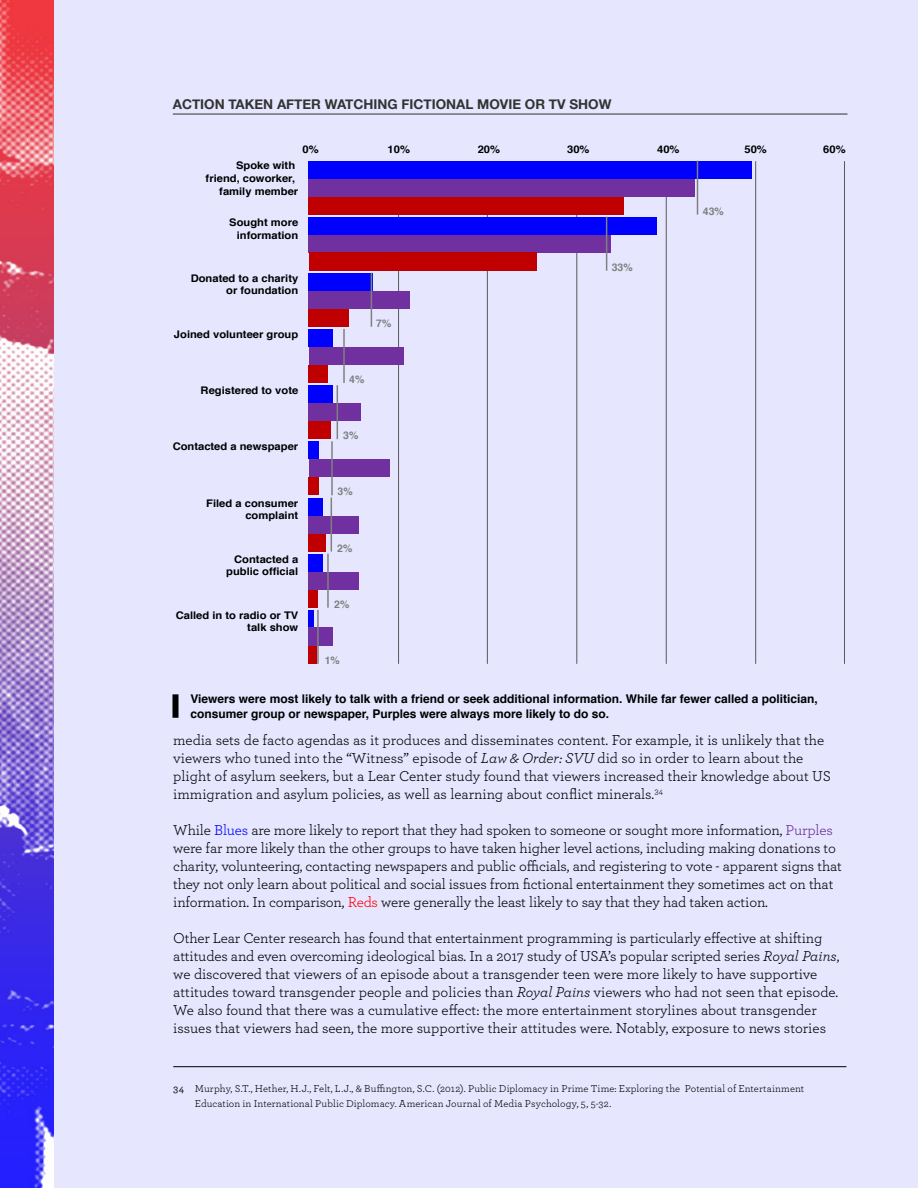
<style>
.page{position:relative;width:918px;height:1188px;background:#e6e6ff}
.page>*{position:absolute;margin:0;border:0;box-sizing:border-box;transform-origin:0 0}
.PCC_Body{font:15px/18px "Archer";letter-spacing:-.01em;color:#000}
.PCC_Chart_Title{font:700 13.5px "Helvetica Neue";color:#333}
.PCC_Caption{font:700 12px/14.4px "Helvetica";color:#000}
.t1{font:700 10.5px/12.6px "Helvetica";color:#000;text-align:right;scale:1.07 1}
.t2{font:10.5px/15px "Archer";letter-spacing:.005em;color:#000}
.t3{font:700 10.5px "Helvetica";color:#808080}
.s1{font-style:italic}
.s2{color:#00f}
.s3{color:#662d91}
.s4{color:#f00}
.s5{font-weight:500}
</style>
<div class="page">
<img style="left:0;top:0;width:54px;height:1188px">
<hr style="left:173px;top:1066px;width:673px;height:1px;background:#000">
<hr style="left:173px;top:114px;width:674px;height:1px;background:#333">
<div style="left:172px;top:694px;width:6px;height:24px;background:#000"></div>
<hr style="left:398px;top:161px;width:1px;height:503px;background:#58595b">
<hr style="left:487px;top:161px;width:1px;height:503px;background:#58595b">
<hr style="left:576px;top:161px;width:1px;height:503px;background:#58595b">
<hr style="left:666px;top:161px;width:1px;height:503px;background:#58595b">
<hr style="left:755px;top:161px;width:1px;height:503px;background:#58595b">
<hr style="left:844px;top:161px;width:1px;height:503px;background:#58595b">
<div style="left:309px;top:217px;width:348px;height:18px;background:#00f"></div>
<div style="left:309px;top:235px;width:302px;height:18px;background:#7030a0"></div>
<div style="left:309px;top:253px;width:227px;height:18px;background:#c00000"></div>
<div style="left:309px;top:273px;width:64px;height:18px;background:#00f"></div>
<div style="left:309px;top:291px;width:101px;height:18px;background:#7030a0"></div>
<div style="left:309px;top:309px;width:40px;height:18px;background:#c00000"></div>
<div style="left:309px;top:329px;width:24px;height:18px;background:#00f"></div>
<div style="left:309px;top:347px;width:94px;height:18px;background:#7030a0"></div>
<div style="left:309px;top:365px;width:19px;height:18px;background:#c00000"></div>
<div style="left:309px;top:385px;width:24px;height:18px;background:#00f"></div>
<div style="left:309px;top:403px;width:52px;height:18px;background:#7030a0"></div>
<div style="left:309px;top:421px;width:22px;height:18px;background:#c00000"></div>
<div style="left:309px;top:441px;width:10px;height:18px;background:#00f"></div>
<div style="left:309px;top:459px;width:80px;height:18px;background:#7030a0"></div>
<div style="left:309px;top:477px;width:10px;height:18px;background:#c00000"></div>
<div style="left:309px;top:498px;width:14px;height:18px;background:#00f"></div>
<div style="left:309px;top:516px;width:50px;height:18px;background:#7030a0"></div>
<div style="left:309px;top:534px;width:17px;height:18px;background:#c00000"></div>
<div style="left:309px;top:554px;width:14px;height:18px;background:#00f"></div>
<div style="left:309px;top:572px;width:50px;height:18px;background:#7030a0"></div>
<div style="left:309px;top:590px;width:9px;height:18px;background:#c00000"></div>
<div style="left:309px;top:610px;width:5px;height:17px;background:#00f"></div>
<div style="left:309px;top:627px;width:24px;height:19px;background:#7030a0"></div>
<div style="left:309px;top:646px;width:8px;height:18px;background:#c00000"></div>
<div style="left:309px;top:161px;width:443px;height:18px;background:#00f"></div>
<div style="left:309px;top:179px;width:386px;height:18px;background:#7030a0"></div>
<div style="left:309px;top:197px;width:315px;height:18px;background:#c00000"></div>
<hr style="left:697px;top:161px;width:1px;height:54px;background:#808080">
<hr style="left:606px;top:217px;width:1px;height:54px;background:#808080">
<hr style="left:371px;top:273px;width:1px;height:54px;background:#808080">
<hr style="left:343px;top:329px;width:2px;height:54px;background:#808080">
<hr style="left:337px;top:385px;width:1px;height:54px;background:#808080">
<hr style="left:331px;top:441px;width:2px;height:54px;background:#808080">
<hr style="left:331px;top:498px;width:1px;height:54px;background:#808080">
<hr style="left:327px;top:554px;width:2px;height:54px;background:#808080">
<hr style="left:317px;top:610px;width:2px;height:54px;background:#808080">
<p class="PCC_Chart_Title" style="left:173px;top:94px;width:440px">ACTION TAKEN AFTER WATCHING FICTIONAL MOVIE OR TV SHOW</p>
<p class="t1" style="left:303px;top:143px;width:17px">0%</p>
<p class="t1" style="left:388px;top:143px;width:22px">10%</p>
<p class="t1" style="left:478px;top:143px;width:22px">20%</p>
<p class="t1" style="left:567px;top:143px;width:22px">30%</p>
<p class="t1" style="left:657px;top:143px;width:22px">40%</p>
<p class="t1" style="left:744px;top:143px;width:22px">50%</p>
<p class="t1" style="left:823px;top:143px;width:22px">60%</p>
<p class="t1" style="left:206px;top:159px;width:88px">Spoke with friend, coworker, family member</p>
<p class="t1" style="left:229px;top:216px;width:66px">Sought more information</p>
<p class="t1" style="left:191px;top:272px;width:102px">Donated to a charity or foundation</p>
<p class="t1" style="left:174px;top:328px;width:118px">Joined volunteer group</p>
<p class="t1" style="left:201px;top:384px;width:93px">Registered to vote</p>
<p class="t1" style="left:173px;top:440px;width:119px">Contacted a newspaper</p>
<p class="t1" style="left:206px;top:497px;width:88px">Filed a consumer complaint</p>
<p class="t1" style="left:226px;top:553px;width:69px">Contacted a public official</p>
<p class="t1" style="left:176px;top:609px;width:116px">Called in to radio or TV talk show</p>
<p class="t3" style="left:376px;top:315px;width:17px">7%</p>
<p class="t3" style="left:349px;top:371px;width:17px">4%</p>
<p class="t3" style="left:343px;top:427px;width:17px">3%</p>
<p class="t3" style="left:338px;top:483px;width:17px">3%</p>
<p class="t3" style="left:337px;top:539px;width:17px">2%</p>
<p class="t3" style="left:334px;top:596px;width:17px">2%</p>
<p class="t3" style="left:325px;top:652px;width:17px">1%</p>
<p class="t3" style="left:612px;top:258px;width:23px">33%</p>
<p class="t3" style="left:703px;top:202px;width:23px">43%</p>
<p class="PCC_Caption" style="left:190px;top:692px;width:629px">Viewers were most likely to talk with a friend or seek additional information. While far fewer called a politician, consumer group or newspaper, Purples were always more likely to do so.</p>
<p class="PCC_Body" style="left:173px;top:730px;width:659px">media sets de facto agendas as it produces and disseminates content. For example, it is unlikely that the viewers who tuned into the “Witness” episode of <span class="s1">Law &amp; Order: SVU</span> did so in order to learn about the plight of asylum seekers, but a Lear Center study found that viewers increased their knowledge about US immigration and asylum policies, as well as learning about conflict minerals.<sup>34</sup></p>
<p class="PCC_Body" style="left:173px;top:820px;width:670px">While <span class="s2">Blues</span> are more likely to report that they had spoken to someone or sought more information, <span class="s3">Purples </span>were far more likely than the other groups to have taken higher level actions, including making donations to charity, volunteering, contacting newspapers and public officials, and registering to vote - apparent signs that they not only learn about political and social issues from fictional entertainment they sometimes act on that information. In comparison, <span class="s4">Reds</span> were generally the least likely to say that they had taken action.</p>
<p class="PCC_Body" style="left:173px;top:928px;width:668px">Other Lear Center research has found that entertainment programming is particularly effective at shifting attitudes and even overcoming ideological bias. In a 2017 study of USA’s popular scripted series <span class="s1">Royal Pains</span>, we discovered that viewers of an episode about a transgender teen were more likely to have supportive attitudes toward transgender people and policies than <span class="s1">Royal Pains</span> viewers who had not seen that episode.<br>We also found that there was a cumulative effect: the more entertainment storylines about transgender issues that viewers had seen, the more supportive their attitudes were. Notably, exposure to news stories</p>
<p class="t2" style="left:195px;top:1081px;width:611px;text-indent:-22px"><span class="s5">34</span> Murphy, S.T., Hether, H.J., Felt, L.J., &amp; Buffington, S.C. (2012). Public Diplomacy in Prime Time: Exploring the Potential of Entertainment<br>Education in International Public Diplomacy. American Journal of Media Psychology, 5, 5-32.</p>
</div>
